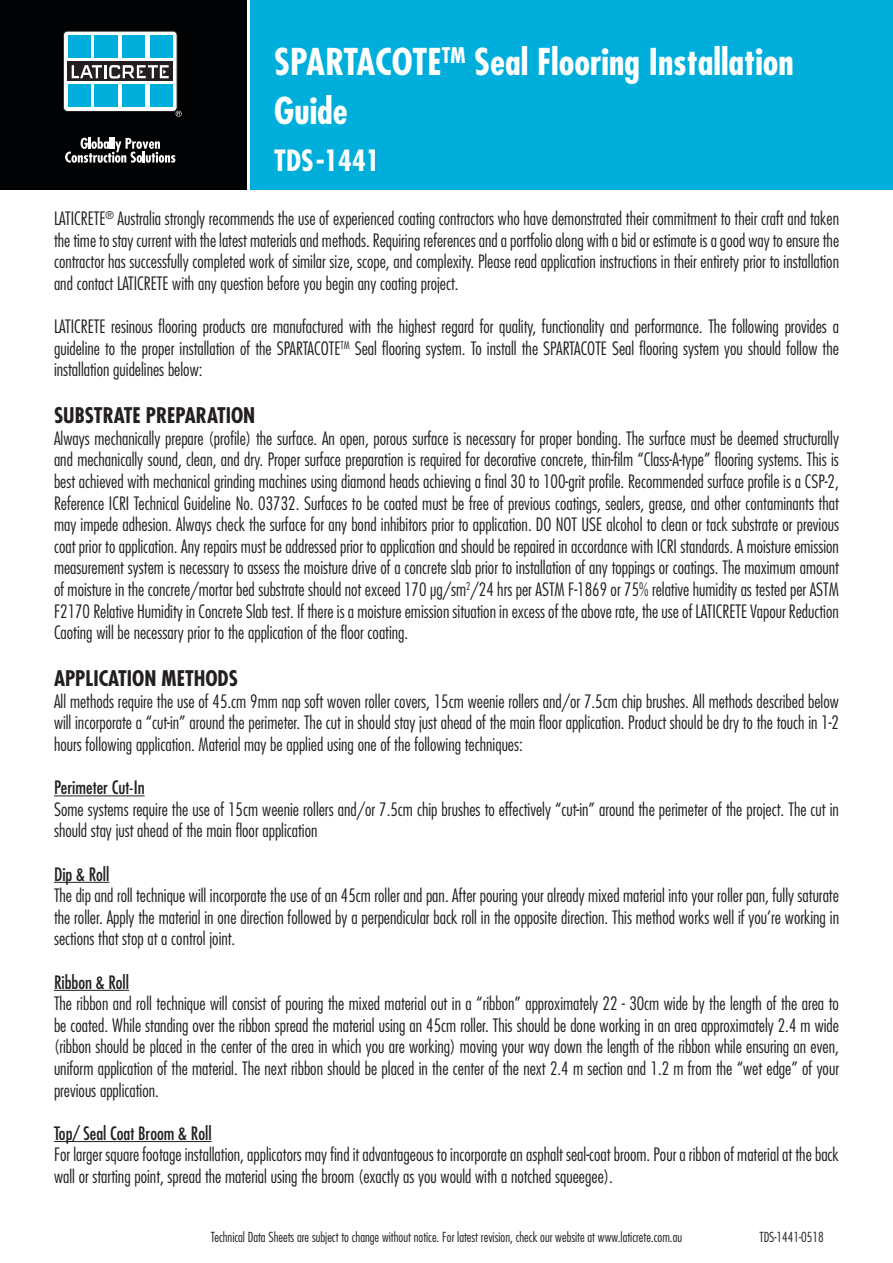
<style>
.page{position:relative;width:893px;height:1263px;background:#fff}
.page>*{position:absolute;margin:0;border:0;box-sizing:border-box;transform-origin:0 0}
.t1{font:700 condensed 36px/48.6px "Futura";color:#fff}
.t2{font:700 condensed 28.5px "Futura";color:#fff}
.t3{font:700 condensed 21px "Futura";color:#231f20}
.t4{font:300 condensed 18px/21.6px "Futura";color:#231f20;text-align:justify}
.t5{font:condensed 18px "Futura";color:#231f20}
.t6{font:300 condensed 13.5px "Futura";color:#231f20}
</style>
<div class="page">
<div style="left:0;top:0;width:246px;height:190px;background:#010203"></div>
<div style="left:250px;top:0;width:643px;height:190px;background:#00aedc"></div>
<div style="left:63px;top:31px;width:114px;height:80px;background:#fff;border-radius:4px"></div>
<div style="left:63px;top:31px;width:114px;height:81px;border:1px solid #231f20;border-radius:4px"></div>
<div style="left:68px;top:62px;width:105px;height:19px;background:#231f20"></div>
<svg style="left:72px;top:65px;width:97px;height:14px"></svg>
<div style="left:68px;top:84px;width:22px;height:23px;background:#00aedc"></div>
<div style="left:95px;top:84px;width:23px;height:23px;background:#00aedc"></div>
<div style="left:122px;top:84px;width:23px;height:23px;background:#00aedc"></div>
<div style="left:150px;top:84px;width:23px;height:23px;background:#00aedc"></div>
<div style="left:68px;top:35px;width:22px;height:23px;background:#00aedc"></div>
<div style="left:95px;top:35px;width:23px;height:23px;background:#00aedc"></div>
<div style="left:122px;top:35px;width:23px;height:23px;background:#00aedc"></div>
<div style="left:150px;top:35px;width:23px;height:23px;background:#00aedc"></div>
<svg style="left:176px;top:111px;width:6px;height:6px"></svg>
<svg style="left:65px;top:137px;width:110px;height:26px"></svg>
<hr style="left:54px;top:795px;width:91px;height:1px;background:#231f20">
<hr style="left:54px;top:882px;width:55px;height:1px;background:#231f20">
<hr style="left:54px;top:990px;width:75px;height:1px;background:#231f20">
<hr style="left:54px;top:1141px;width:158px;height:1px;background:#231f20">
<h1 class="t1" style="left:274px;top:38px;width:521px">SPARTACOTE<sup>TM</sup> Seal Flooring Installation<br>Guide</h1>
<h2 class="t2" style="left:274px;top:142px;width:107px">TDS-1441</h2>
<p class="t4" style="left:54px;top:208px;width:787px">LATICRETE<sup>®</sup> Australia strongly recommends the use of experienced coating contractors who have demonstrated their commitment to their craft and taken the time to stay current with the latest materials and methods. Requiring references and a portfolio along with a bid or estimate is a good way to ensure the contractor has successfully completed work of similar size, scope, and complexity. Please read application instructions in their entirety prior to installation and contact LATICRETE with any question before you begin any coating project.</p>
<p class="t4" style="left:54px;top:316px;width:786px">LATICRETE resinous flooring products are manufactured with the highest regard for quality, functionality and performance. The following provides a guideline to the proper installation of the SPARTACOTE<sup>TM</sup> Seal flooring system. To install the SPARTACOTE Seal flooring system you should follow the installation guidelines below:</p>
<p class="t3" style="left:54px;top:402px;width:203px">SUBSTRATE PREPARATION</p>
<p class="t4" style="left:54px;top:427px;width:787px">Always mechanically prepare (profile) the surface. An open, porous surface is necessary for proper bonding. The surface must be deemed structurally and mechanically sound, clean, and dry. Proper surface preparation is required for decorative concrete, thin-film “Class-A-type” flooring systems. This is best achieved with mechanical grinding machines using diamond heads achieving a final 30 to 100-grit profile. Recommended surface profile is a CSP-2, Reference ICRI Technical Guideline No. 03732. Surfaces to be coated must be free of previous coatings, sealers, grease, and other contaminants that may impede adhesion. Always check the surface for any bond inhibitors prior to application. DO NOT USE alcohol to clean or tack substrate or previous coat prior to application. Any repairs must be addressed prior to application and should be repaired in accordance with ICRI standards. A moisture emission measurement system is necessary to assess the moisture drive of a concrete slab prior to installation of any toppings or coatings. The maximum amount of moisture in the concrete/mortar bed substrate should not exceed 170 μg/sm<sup>2</sup>/24 hrs per ASTM F-1869 or 75% relative humidity as tested per ASTM F2170 Relative Humidity in Concrete Slab test. If there is a moisture emission situation in excess of the above rate, the use of LATICRETE Vapour Reduction Caoting will be necessary prior to the application of the floor coating.</p>
<p class="t3" style="left:54px;top:665px;width:185px">APPLICATION METHODS</p>
<p class="t4" style="left:54px;top:690px;width:786px">All methods require the use of 45.cm 9mm nap soft woven roller covers, 15cm weenie rollers and/or 7.5cm chip brushes. All methods described below will incorporate a “cut-in” around the perimeter. The cut in should stay just ahead of the main floor application. Product should be dry to the touch in 1-2 hours following application. Material may be applied using one of the following techniques:</p>
<p class="t5" style="left:54px;top:777px;width:92px">Perimeter Cut-In</p>
<p class="t4" style="left:54px;top:798px;width:786px">Some systems require the use of 15cm weenie rollers and/or 7.5cm chip brushes to effectively “cut-in” around the perimeter of the project. The cut in should stay just ahead of the main floor application</p>
<p class="t5" style="left:54px;top:863px;width:57px">Dip &amp; Roll</p>
<p class="t4" style="left:54px;top:885px;width:786px">The dip and roll technique will incorporate the use of an 45cm roller and pan. After pouring your already mixed material into your roller pan, fully saturate the roller. Apply the material in one direction followed by a perpendicular back roll in the opposite direction. This method works well if you’re working in sections that stop at a control joint.</p>
<p class="t5" style="left:54px;top:971px;width:77px">Ribbon &amp; Roll</p>
<p class="t4" style="left:54px;top:993px;width:786px">The ribbon and roll technique will consist of pouring the mixed material out in a “ribbon” approximately 22 - 30cm wide by the length of the area to be coated. While standing over the ribbon spread the material using an 45cm roller. This should be done working in an area approximately 2.4 m wide (ribbon should be placed in the center of the area in which you are working) moving your way down the length of the ribbon while ensuring an even, uniform application of the material. The next ribbon should be placed in the center of the next 2.4 m section and 1.2 m from the “wet edge” of your previous application.</p>
<p class="t5" style="left:54px;top:1122px;width:159px">Top/ Seal Coat Broom &amp; Roll</p>
<p class="t4" style="left:54px;top:1144px;width:786px">For larger square footage installation, applicators may find it advantageous to incorporate an asphalt seal-coat broom. Pour a ribbon of material at the back wall or starting point, spread the material using the broom (exactly as you would with a notched squeegee).</p>
<p class="t6" style="left:211px;top:1229px;width:473px">Technical Data Sheets are subject to change without notice. For latest revision, check our website at www.laticrete.com.au</p>
<p class="t6" style="left:759px;top:1229px;width:66px">TDS-1441-0518</p>
</div>
